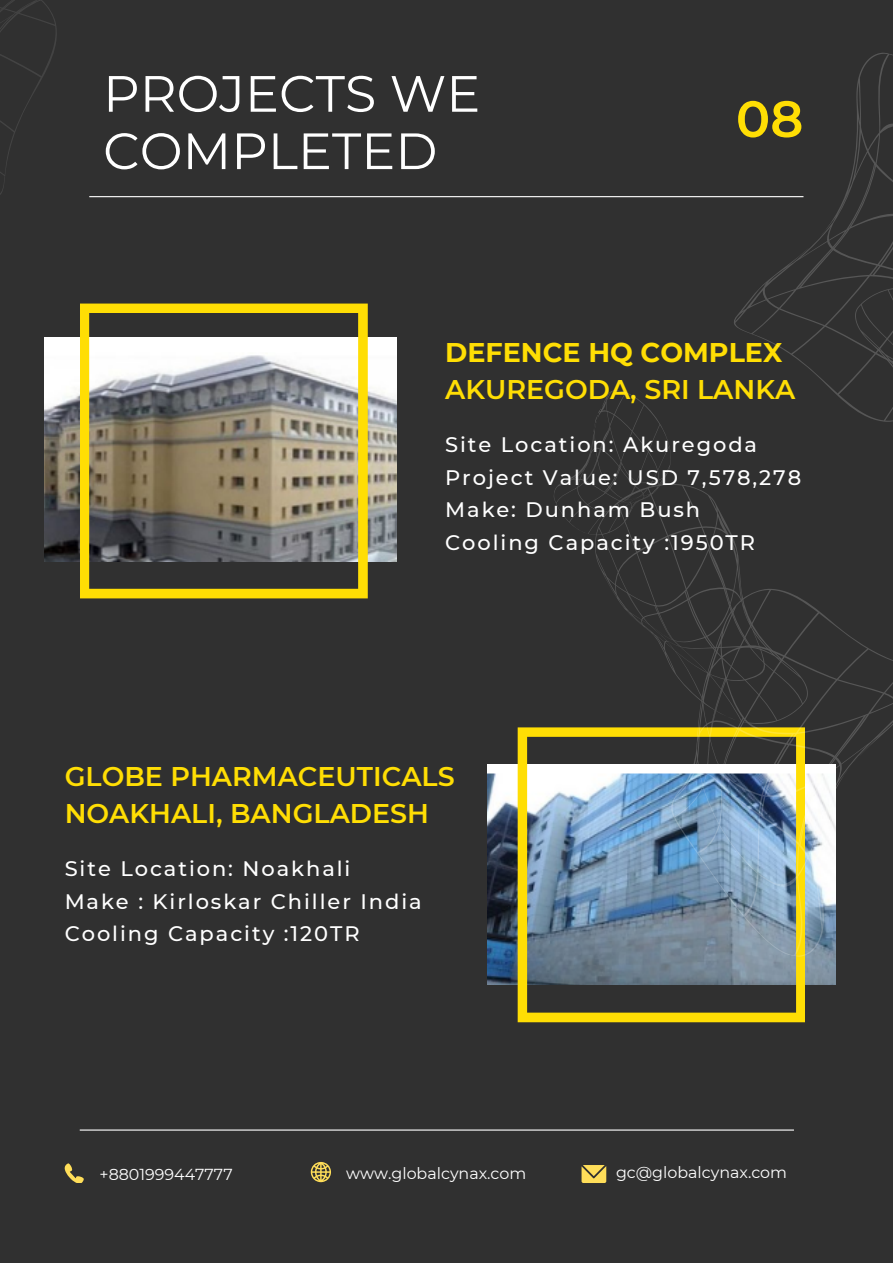
<style>
.page{position:relative;width:893px;height:1264px;background:#fff}
.page>*{position:absolute;margin:0;border:0;box-sizing:border-box;transform-origin:0 0}
.t1{font:51px/57.3px "Montserrat";color:#fff}
.t2{font:600 51px "Montserrat";color:#ffde04}
.t3{font:600 27px/37px "Montserrat";color:#ffde04}
.t4{font:700 27px "Montserrat";color:#ffde04}
.t5{font:500 21px/32.5px "Montserrat";letter-spacing:.09em;color:#fff}
.t6{font:15.9px "Montserrat";color:#fff}
</style>
<div class="page">
<div style="left:0;top:0;width:892px;height:1262px;background:#303030"></div>
<hr style="left:89px;top:196px;width:714px;height:1px;background:#fff">
<img style="left:45px;top:338px;width:352px;height:223px">
<svg style="left:80px;top:303px;width:287px;height:295px"></svg>
<svg style="left:0;top:0;width:57px;height:195px"></svg>
<hr style="left:80px;top:1129px;width:713px;height:1px;background:#fff">
<svg style="left:311px;top:1162px;width:20px;height:20px"></svg>
<svg style="left:65px;top:1163px;width:19px;height:19px"></svg>
<svg style="left:581px;top:1165px;width:25px;height:17px"></svg>
<img style="left:488px;top:764px;width:347px;height:220px">
<svg style="left:517px;top:727px;width:288px;height:295px"></svg>
<svg style="left:554px;top:390px;width:117px;height:129px"></svg>
<svg style="left:566px;top:471px;width:174px;height:268px"></svg>
<svg style="left:648px;top:574px;width:244px;height:396px"></svg>
<svg style="left:717px;top:52px;width:175px;height:370px"></svg>
<h1 class="t1" style="left:103px;top:65px;width:379px">PROJECTS WE<br>COMPLETED</h1>
<h1 class="t2" style="left:735px;top:88px;width:69px">08</h1>
<p class="t4" style="left:445px;top:336px;width:338px">DEFENCE HQ COMPLEX</p>
<p class="t3" style="left:445px;top:371px;width:351px">AKUREGODA, SRI LANKA</p>
<p class="t5" style="left:445px;top:428px;width:357px">Site Location: Akuregoda<br>Project Value: USD 7,578,278<br>Make: Dunham Bush<br>Cooling Capacity :1950TR</p>
<p class="t3" style="left:65px;top:758px;width:391px">GLOBE PHARMACEUTICALS<br>NOAKHALI, BANGLADESH</p>
<p class="t5" style="left:65px;top:852px;width:358px">Site Location: Noakhali<br>Make : Kirloskar Chiller India<br>Cooling Capacity :120TR</p>
<p class="t6" style="left:100px;top:1164px;width:135px">+8801999447777</p>
<p class="t6" style="left:346px;top:1163px;width:182px">www.globalcynax.com</p>
<p class="t6" style="left:616px;top:1162px;width:173px">gc@globalcynax.com</p>
</div>
